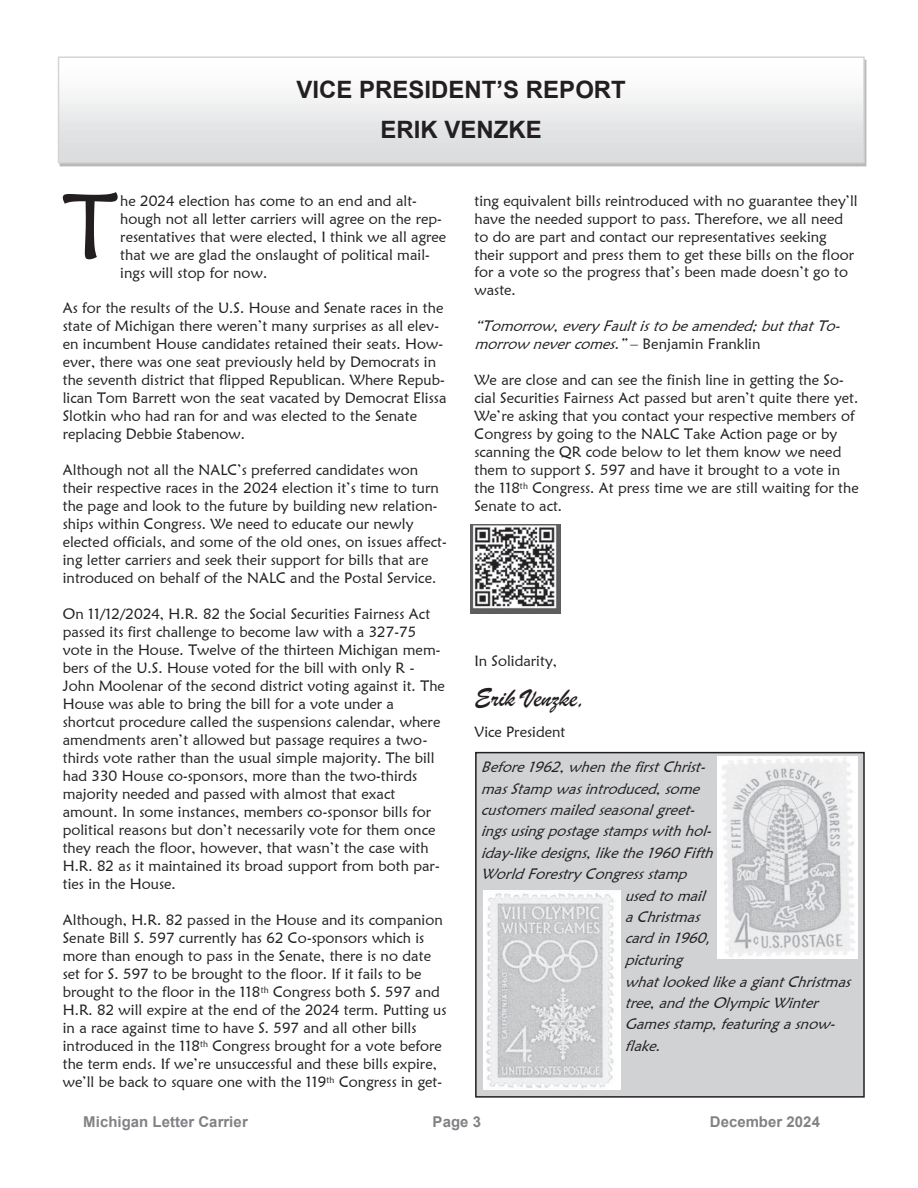
<style>
.page{position:relative;width:918px;height:1188px;background:#fff}
.page>*{position:absolute;margin:0;border:0;box-sizing:border-box;transform-origin:0 0}
.t1{font:93.75px "Maiandra GD";color:#231f20}
.t2{font:27px "Brush Script";color:#231f20}
.t3{font:700 24px/40px "Arial";color:#231f20;text-align:center}
.t4{font:15px/18px "Maiandra GD";color:#231f20}
.t5{font:italic 15px/18px "Maiandra GD";color:#231f20}
.t6{font:700 15px "Arial";letter-spacing:.005em;color:#808285}
.s1{font-style:normal}
.s2{font-family:"Calibri";font-style:normal}
</style>
<div class="page">
<div style="left:58px;top:57px;width:806px;height:106px;background:linear-gradient(to bottom,#fff,#d8d9dc)"></div>
<div style="left:58px;top:56px;width:807px;height:107px;border:2px solid #d4d5d7"></div>
<img style="left:470px;top:524px;width:90px;height:89px">
<div style="left:476px;top:753px;width:388px;height:344px;background:#d1d2d4"></div>
<div style="left:475px;top:752px;width:390px;height:346px;border:2px solid #231f20"></div>
<img style="left:718px;top:757px;width:140px;height:201px">
<img style="left:484px;top:890px;width:137px;height:199px">
<p class="t3" style="left:297px;top:70px;width:331px">VICE PRESIDENT’S REPORT<br>ERIK VENZKE</p>
<p class="t1" style="left:63px;top:169px;width:57px">T</p>
<p class="t4" style="left:120px;top:191px;width:328px">he 2024 election has come to an end and alt&shy;hough not all letter carriers will agree on the rep&shy;resentatives that were elected, I think we all agree that we are glad the onslaught of political mail&shy;ings will stop for now.</p>
<p class="t4" style="left:63px;top:299px;width:385px">As for the results of the U.S. House and Senate races in the state of Michigan there weren’t many surprises as all elev&shy;en incumbent House candidates retained their seats. How&shy;ever, there was one seat previously held by Democrats in the seventh district that flipped Republican. Where Repub&shy;lican Tom Barrett won the seat vacated by Democrat Elissa Slotkin who had ran for and was elected to the Senate replacing Debbie Stabenow.</p>
<p class="t4" style="left:63px;top:461px;width:385px">Although not all the NALC’s preferred candidates won their respective races in the 2024 election it’s time to turn the page and look to the future by building new relation&shy;ships within Congress. We need to educate our newly elected officials, and some of the old ones, on issues affect&shy;ing letter carriers and seek their support for bills that are introduced on behalf of the NALC and the Postal Service.</p>
<p class="t4" style="left:63px;top:605px;width:384px">On 11/12/2024, H.R. 82 the Social Securities Fairness Act passed its first challenge to become law with a 327-75 vote in the House. Twelve of the thirteen Michigan mem&shy;bers of the U.S. House voted for the bill with only R - John Moolenar of the second district voting against it. The House was able to bring the bill for a vote under a shortcut procedure called the suspensions calendar, where amendments aren’t allowed but passage requires a two&shy;thirds vote rather than the usual simple majority. The bill had 330 House co-sponsors, more than the two-thirds majority needed and passed with almost that exact amount. In some instances, members co-sponsor bills for political reasons but don’t necessarily vote for them once they reach the floor, however, that wasn’t the case with H.R. 82 as it maintained its broad support from both par&shy;ties in the House.</p>
<p class="t4" style="left:63px;top:911px;width:385px">Although, H.R. 82 passed in the House and its companion Senate Bill S. 597 currently has 62 Co-sponsors which is more than enough to pass in the Senate, there is no date set for S. 597 to be brought to the floor. If it fails to be brought to the floor in the 118<sup>th</sup> Congress both S. 597 and H.R. 82 will expire at the end of the 2024 term. Putting us in a race against time to have S. 597 and all other bills introduced in the 118<sup>th</sup> Congress brought for a vote before the term ends. If we’re unsuccessful and these bills expire, we’ll be back to square one with the 119<sup>th</sup> Congress in get-</p>
<p class="t4" style="left:475px;top:191px;width:385px">ting equivalent bills reintroduced with no guarantee they’ll have the needed support to pass. Therefore, we all need to do are part and contact our representatives seeking their support and press them to get these bills on the floor for a vote so the progress that’s been made doesn’t go to waste.</p>
<p class="t5" style="left:475px;top:317px;width:372px">“Tomorrow,everyFaultistobeamended;butthatTo&shy;morrow nevercomes.”<span class="s1">– Benjamin Franklin</span></p>
<p class="t4" style="left:475px;top:371px;width:386px">We are close and can see the finish line in getting the So&shy;cial Securities Fairness Act passed but aren’t quite there yet.<br>We’re asking that you contact your respective members of Congress by going to the NALC Take Action page or by scanning the QR code below to let them know we need them to support S. 597 and have it brought to a vote in the 118<sup>th</sup> Congress. At press time we are still waiting for the Senate to act.</p>
<p class="t4" style="left:475px;top:652px;width:84px">In Solidarity,</p>
<p class="t2" style="left:475px;top:681px;width:113px">Erik Venzke,</p>
<p class="t4" style="left:475px;top:723px;width:92px">Vice President</p>
<p class="t5" style="left:481px;top:758px;width:231px">Before1962,whenthefirstChrist-</p>
<p class="t5" style="left:481px;top:779px;width:225px">masStampwasintroduced,some</p>
<p class="t5" style="left:481px;top:801px;width:220px">customersmailedseasonalgreet-</p>
<p class="t5" style="left:481px;top:822px;width:237px">ingsusingpostagestampswithhol-</p>
<p class="t5" style="left:481px;top:843px;width:239px">iday-like designs, like the 1960 Fifth</p>
<p class="t5" style="left:481px;top:865px;width:213px">WorldForestryCongressstamp</p>
<p class="t5" style="left:625px;top:886px;width:87px">usedtomail</p>
<p class="t5" style="left:625px;top:908px;width:82px">aChristmas</p>
<p class="t5" style="left:625px;top:929px;width:88px">cardin1960<span class="s2">,</span></p>
<p class="t5" style="left:625px;top:951px;width:64px">picturing</p>
<p class="t5" style="left:625px;top:972px;width:233px">whatlookedlikeagiantChristmas</p>
<p class="t5" style="left:625px;top:994px;width:200px">tree,andtheOlympicWinter</p>
<p class="t5" style="left:625px;top:1015px;width:217px">Gamesstamp,featuringasnow-</p>
<p class="t5" style="left:625px;top:1036px;width:42px">flake.</p>
<p class="t6" style="left:83px;top:1112px;width:166px">Michigan Letter Carrier</p>
<p class="t6" style="left:433px;top:1112px;width:50px">Page 3</p>
<p class="t6" style="left:710px;top:1112px;width:112px">December 2024</p>
</div>
